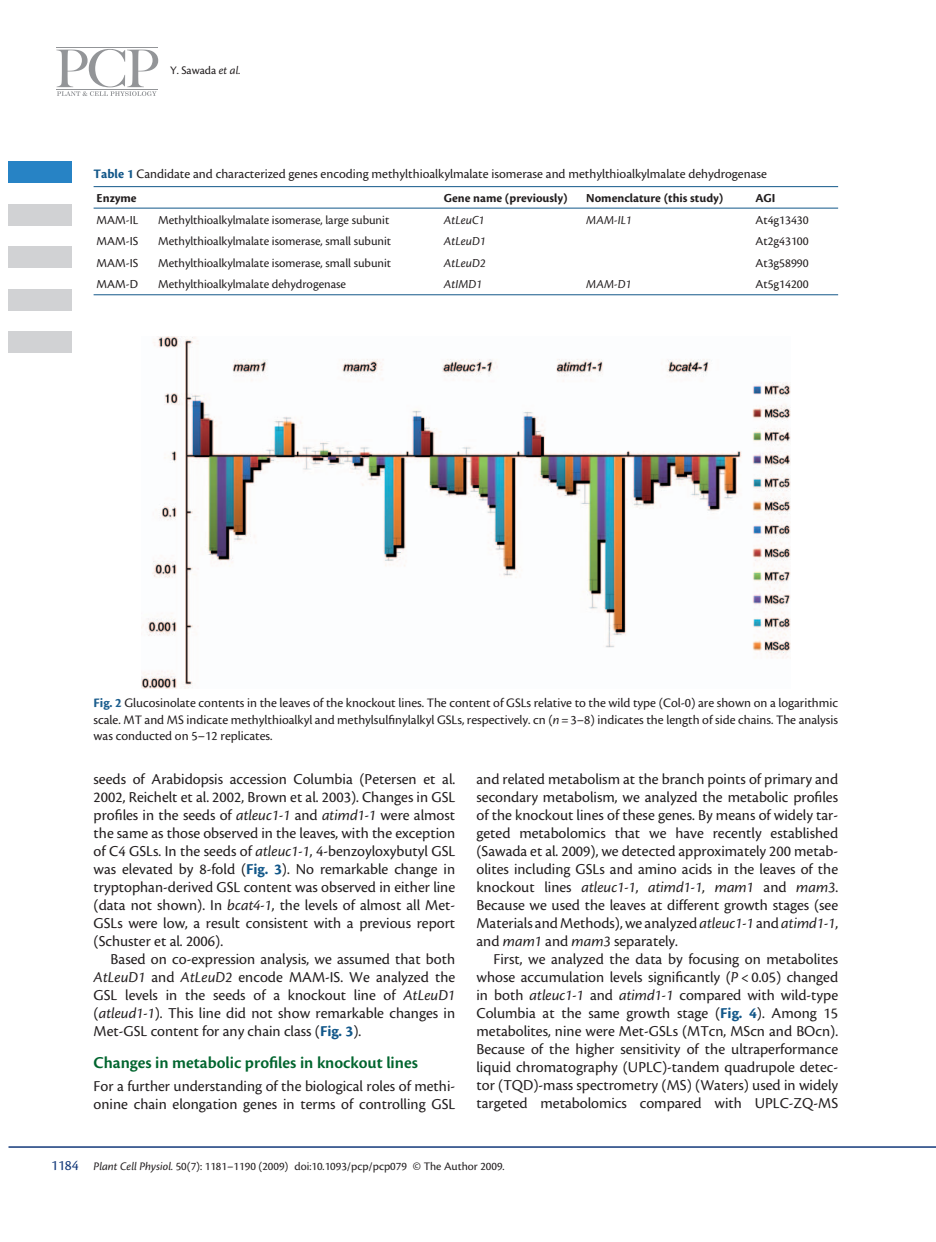
<style>
.page{position:relative;width:936px;height:1242px;background:#fff}
.page>*{position:absolute;margin:0;border:0;box-sizing:border-box;transform-origin:0 0}
.t1{font:600 17.25px "Cronos L";color:#00652e}
.t2{font:15.75px/18px "Cronos L";color:#231f20;text-align:justify}
.t3{font:15px "Cronos L";color:#13397a}
.t4{font:13.5px/16.5px "Cronos L";color:#231f20;text-align:justify}
.t5{font:12.75px "Cronos L";color:#231f20}
.t6{font:700 12.75px "Cronos L";color:#231f20}
.t7{font:italic 12.75px "Cronos L";color:#231f20}
.t8{font:12px "Cronos L";color:#231f20}
.s1{font-style:italic}
.s2{font-weight:700;color:#125789}
.s3{font-weight:700;color:#1b5d8d}
</style>
<div class="page">
<img style="left:142px;top:336px;width:648px;height:353px">
<hr style="left:9px;top:1146px;width:926px;height:1px;background:#13397a">
<svg style="left:56px;top:49px;width:102px;height:47px"></svg>
<hr style="left:56px;top:89px;width:102px;height:1px;background:#939598">
<hr style="left:56px;top:47px;width:102px;height:1px;background:#939598">
<hr style="left:94px;top:294px;width:744px;height:1px;background:#125789">
<hr style="left:94px;top:186px;width:744px;height:1px;background:#125789">
<hr style="left:94px;top:208px;width:744px;height:1px;background:#125789">
<div style="left:9px;top:204px;width:63px;height:21px;background:#d1d2d4"></div>
<div style="left:9px;top:247px;width:63px;height:21px;background:#d1d2d4"></div>
<div style="left:9px;top:331px;width:63px;height:22px;background:#d1d2d4"></div>
<div style="left:9px;top:162px;width:63px;height:21px;background:#2783c5"></div>
<div style="left:9px;top:289px;width:63px;height:21px;background:#d1d2d4"></div>
<p class="t8" style="left:170px;top:66px;width:72px">Y. Sawada <span class="s1">et al.</span></p>
<p class="t4" style="left:94px;top:166px;width:674px"><span class="s2">Table 1</span> Candidate and characterized genes encoding methylthioalkylmalate isomerase and methylthioalkylmalate dehydrogenase</p>
<p class="t6" style="left:97px;top:193px;width:42px">Enzyme</p>
<p class="t6" style="left:444px;top:193px;width:125px">Gene name (previously)</p>
<p class="t6" style="left:586px;top:193px;width:139px">Nomenclature (this study)</p>
<p class="t6" style="left:755px;top:193px;width:22px">AGI</p>
<p class="t5" style="left:97px;top:215px;width:43px">MAM-IL</p>
<p class="t5" style="left:158px;top:215px;width:233px">Methylthioalkylmalate isomerase, large subunit</p>
<p class="t7" style="left:444px;top:215px;width:42px">AtLeuC1</p>
<p class="t7" style="left:586px;top:215px;width:47px">MAM-IL1</p>
<p class="t5" style="left:755px;top:215px;width:55px">At4g13430</p>
<p class="t5" style="left:97px;top:236px;width:43px">MAM-IS</p>
<p class="t5" style="left:158px;top:236px;width:235px">Methylthioalkylmalate isomerase, small subunit</p>
<p class="t7" style="left:444px;top:236px;width:43px">AtLeuD1</p>
<p class="t5" style="left:755px;top:236px;width:55px">At2g43100</p>
<p class="t5" style="left:97px;top:258px;width:43px">MAM-IS</p>
<p class="t5" style="left:158px;top:258px;width:235px">Methylthioalkylmalate isomerase, small subunit</p>
<p class="t7" style="left:444px;top:258px;width:43px">AtLeuD2</p>
<p class="t5" style="left:755px;top:258px;width:55px">At3g58990</p>
<p class="t5" style="left:97px;top:280px;width:43px">MAM-D</p>
<p class="t5" style="left:158px;top:280px;width:189px">Methylthioalkylmalate dehydrogenase</p>
<p class="t7" style="left:444px;top:280px;width:40px">AtIMD1</p>
<p class="t7" style="left:586px;top:280px;width:47px">MAM-D1</p>
<p class="t5" style="left:755px;top:280px;width:55px">At5g14200</p>
<p class="t4" style="left:94px;top:696px;width:746px"><span class="s3">Fig. 2</span> Glucosinolate contents in the leaves of the knockout lines. The content of GSLs relative to the wild type (Col-0) are shown on a logarithmic scale. MT and MS indicate methylthioalkyl and methylsulfinylalkyl GSLs, respectively. cn ( <span class="s1">n</span> = 3–8) indicates the length of side chains. The analysis was conducted on 5–12 replicates.</p>
<p class="t2" style="left:94px;top:771px;width:363px">seeds of Arabidopsis accession Columbia ( Petersen et al.<br>2002 , Reichelt et al. 2002 , Brown et al. 2003 ). Changes in GSL profiles in the seeds of <span class="s1">atleuc1-1</span> and <span class="s1">atimd1-1</span> were almost the same as those observed in the leaves, with the exception of C4 GSLs. In the seeds of <span class="s1">atleuc1-1</span> , 4-benzoyloxybutyl GSL was elevated by 8-fold ( <span class="s2">Fig. 3</span> ). No remarkable change in tryptophan-derived GSL content was observed in either line (data not shown). In <span class="s1">bcat4-1</span> , the levels of almost all Met-GSLs were low, a result consistent with a previous report ( Schuster et al. 2006 ).</p>
<p class="t2" style="left:94px;top:951px;width:363px;text-indent:17px">Based on co-expression analysis, we assumed that both <span class="s1">AtLeuD1</span> and <span class="s1">AtLeuD2</span> encode MAM-IS. We analyzed the GSL levels in the seeds of a knockout line of <span class="s1">AtLeuD1 </span>( <span class="s1">atleud1-1</span> ). This line did not show remarkable changes in Met-GSL content for any chain class ( <span class="s2">Fig. 3</span> ).</p>
<p class="t1" style="left:94px;top:1056px;width:326px">Changes in metabolic profiles in knockout lines</p>
<p class="t2" style="left:94px;top:1078px;width:363px">For a further understanding of the biological roles of methi&shy;onine chain elongation genes in terms of controlling GSL</p>
<p class="t2" style="left:476px;top:771px;width:363px">and related metabolism at the branch points of primary and secondary metabolism, we analyzed the metabolic profiles of the knockout lines of these genes. By means of widely tar&shy;geted metabolomics that we have recently established ( Sawada et al. 2009 ), we detected approximately 200 metab&shy;olites including GSLs and amino acids in the leaves of the knockout lines <span class="s1">atleuc1-1</span> , <span class="s1">atimd1-1</span> , <span class="s1">mam1</span> and <span class="s1">mam3</span> .<br>Because we used the leaves at different growth stages (see Materials and Methods), we analyzed <span class="s1">atleuc1-1</span> and <span class="s1">atimd1-1</span> , and <span class="s1">mam1</span> and <span class="s1">mam3</span> separately.</p>
<p class="t2" style="left:476px;top:951px;width:363px;text-indent:17px">First, we analyzed the data by focusing on metabolites whose accumulation levels significantly ( <span class="s1">P</span> &lt; 0.05) changed in both <span class="s1">atleuc1-1</span> and <span class="s1">atimd1-1</span> compared with wild-type Columbia at the same growth stage (<span class="s2">Fig. 4</span> ). Among 15 metabolites, nine were Met-GSLs (MTcn, MScn and BOcn).<br>Because of the higher sensitivity of the ultraperformance liquid chromatography (UPLC)-tandem quadrupole detec&shy;tor (TQD)-mass spectrometry (MS) (Waters) used in widely targeted metabolomics compared with UPLC-ZQ-MS</p>
<p class="t3" style="left:51px;top:1159px;width:29px">1184</p>
<p class="t8" style="left:94px;top:1161px;width:412px"><span class="s1">Plant Cell Physiol.</span> 50(7): 1181–1190 (2009) doi:10.1093/pcp/pcp079 © The Author 2009.</p>
</div>
